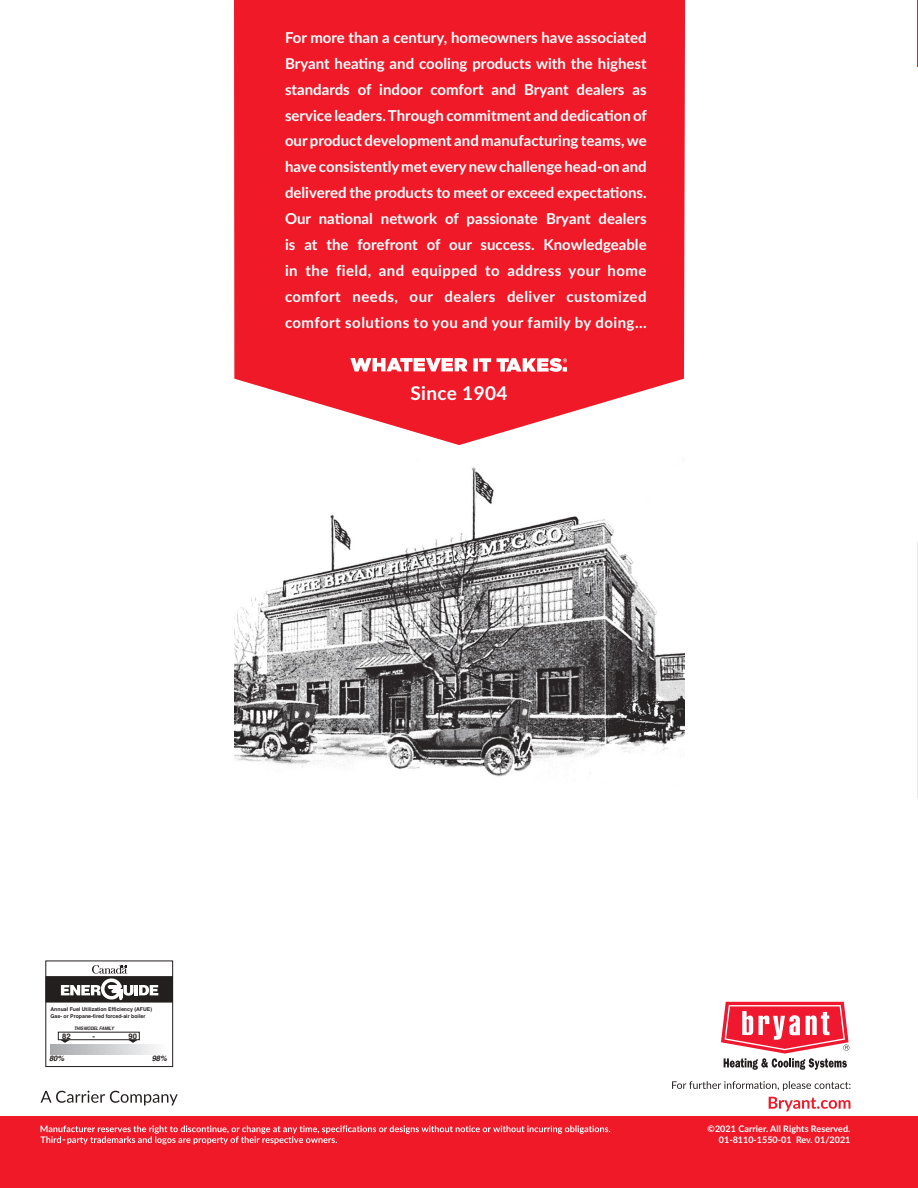
<style>
.page{position:relative;width:918px;height:1188px;background:#fff}
.page>*{position:absolute;margin:0;border:0;box-sizing:border-box;transform-origin:0 0}
.t1{font:700 19.05px "Lato";letter-spacing:.02em;color:#fff}
.t2{font:700 15px/25.8px "Lato";letter-spacing:.03em;color:#fff;text-align:justify}
.t3{font:600 10.5px "Lato";color:#fff}
.t4{font:700 9px "Lato";letter-spacing:.005em;color:#fff}
.t5{font:italic 700 7.65px "Helvetica";color:#241f1f}
.t6{font:700 7.65px "Helvetica";color:#241f1f}
.t7{font:700 5.25px/6.8px "Helvetica";color:#241f1f}
.t8{font:italic 700 4.8px "Helvetica";letter-spacing:-.05em;color:#241f1f;scale:.9 1}
</style>
<div class="page">
<div style="left:0;top:1116px;width:918px;height:72px;background:#ef1928"></div>
<svg style="left:234px;top:0;width:451px;height:445px;background:#f02a38"></svg>
<svg style="left:350px;top:358px;width:217px;height:14px"></svg>
<img style="left:234px;top:467px;width:450px;height:310px">
<hr style="left:917px;top:542px;width:1px;height:256px;background:#ebeaea">
<hr style="left:917px;top:0;width:1px;height:67px;background:#ef1928">
<svg style="left:51px;top:1044px;width:105px;height:10px"></svg>
<div style="left:46px;top:961px;width:127px;height:106px;border:1px solid #241f1f"></div>
<div style="left:46px;top:977px;width:126px;height:25px;background:#241f1f"></div>
<svg style="left:61px;top:965px;width:97px;height:35px"></svg>
<svg style="left:128px;top:1040px;width:10px;height:3px"></svg>
<div style="left:58px;top:1032px;width:82px;height:8px;border:1px solid #241f1f"></div>
<svg style="left:60px;top:1040px;width:10px;height:3px"></svg>
<svg style="left:769px;top:1097px;width:81px;height:14px"></svg>
<svg style="left:672px;top:1081px;width:179px;height:10px"></svg>
<svg style="left:41px;top:1091px;width:137px;height:14px"></svg>
<svg style="left:40px;top:1125px;width:570px;height:20px"></svg>
<svg style="left:721px;top:1002px;width:128px;height:68px"></svg>
<p class="t2" style="left:285px;top:24px;width:363px">For more than a century, homeowners have associated Bryant heating and cooling products with the highest standards of indoor comfort and Bryant dealers as service leaders. Through commitment and dedication of our product development and manufacturing teams, we have consistently met every new challenge head-on and delivered the products to meet or exceed expectations.<br>Our national network of passionate Bryant dealers is at the forefront of our success. Knowledgeable in the field, and equipped to address your home comfort needs, our dealers deliver customized comfort solutions to you and your family by doing...</p>
<p class="t7" style="left:51px;top:1006px;width:103px">Annual Fuel Utilization Efficiency (AFUE)<br>Gas- or Propane-fired forced-air boiler</p>
<p class="t5" style="left:49px;top:1052px;width:17px">80%</p>
<p class="t5" style="left:152px;top:1052px;width:17px">98%</p>
<p class="t8" style="left:74px;top:1025px;width:46px">THIS MODEL FAMILY</p>
<p class="t6" style="left:128px;top:1030px;width:10px">90</p>
<p class="t6" style="left:62px;top:1030px;width:10px">82</p>
<p class="t6" style="left:93px;top:1030px;width:4px">-</p>
<p class="t1" style="left:411px;top:379px;width:98px">Since 1904</p>
<p class="t4" style="left:708px;top:1122px;width:144px">©2021 Carrier. All Rights Reserved.</p>
<p class="t3" style="left:62px;top:1132px;width:5px">-</p>
<p class="t4" style="left:719px;top:1133px;width:133px">01-8110-1550-01 Rev. 01/2021</p>
</div>
